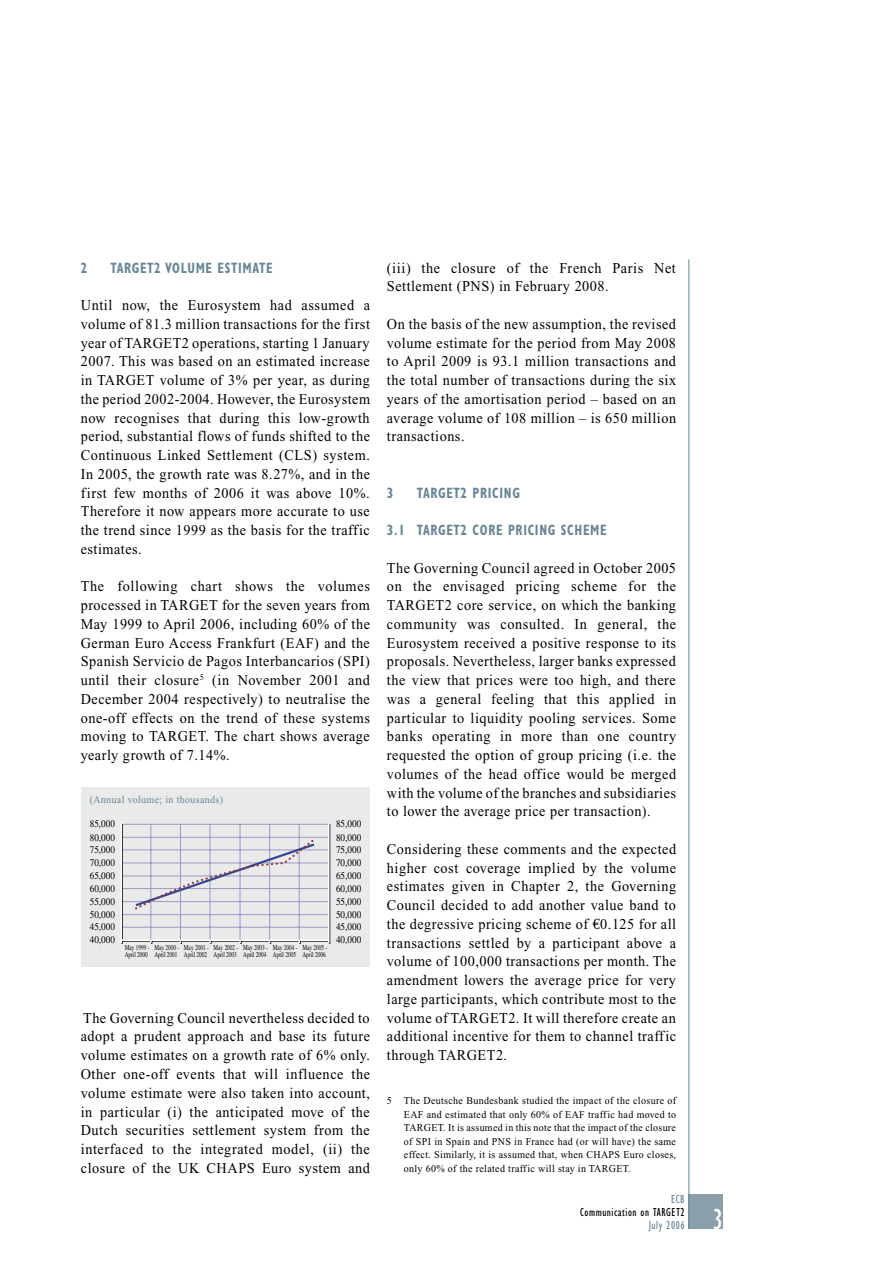
<style>
.page{position:relative;width:893px;height:1263px;background:#fff}
.page>*{position:absolute;margin:0;border:0;box-sizing:border-box;transform-origin:0 0}
.t1{font:condensed 30px "Gill Sans";color:#fff;scale:.95 1}
.Grundtext{font:15px/18.8px "Times New Roman";letter-spacing:.035em;color:#000;text-align:justify;scale:.95 1}
.Head_2{font:700 condensed 15px "Gill Sans";letter-spacing:.05em;color:#688594;scale:.85 1}
.Head_3{font:700 condensed 15px "Gill Sans";letter-spacing:.05em;color:#688594;scale:.85 1}
.t2{font:condensed 12px "Gill Sans";letter-spacing:.05em;color:#000;scale:.95 1}
.t3{font:condensed 12px "Gill Sans";letter-spacing:.05em;color:#688594;scale:.95 1}
.Fußnote_Text{font:10.5px/13.5px "Times New Roman";letter-spacing:.035em;color:#000;text-align:justify;scale:.95 1}
.Boxunt_head{font:10.5px "Times New Roman";letter-spacing:.035em;color:#688594;scale:.95 1}
.t4{font:10.05px/12.9px "Times";letter-spacing:.005em;color:#000;text-align:justify;scale:.9 1}
.t5{font:7.5px/7.5px "Times";letter-spacing:.005em;color:#000;scale:.7 1}
.s1{font-family:"Euro Serif"}
</style>
<div class="page">
<div style="left:689px;top:1195px;width:34px;height:34px;background:#8b9fab"></div>
<hr style="left:689px;top:259px;width:1px;height:970px;background:#688594">
<div style="left:81px;top:787px;width:289px;height:179px;background:#eaeaea"></div>
<hr style="left:121px;top:927px;width:208px;height:1px;background:#9a9bc5">
<hr style="left:121px;top:914px;width:208px;height:1px;background:#9a9bc5">
<hr style="left:121px;top:901px;width:208px;height:1px;background:#9a9bc5">
<hr style="left:121px;top:888px;width:208px;height:1px;background:#9a9bc5">
<hr style="left:121px;top:876px;width:208px;height:1px;background:#9a9bc5">
<hr style="left:121px;top:863px;width:208px;height:1px;background:#9a9bc5">
<hr style="left:121px;top:850px;width:208px;height:1px;background:#9a9bc5">
<hr style="left:121px;top:837px;width:208px;height:1px;background:#9a9bc5">
<hr style="left:121px;top:824px;width:208px;height:1px;background:#9a9bc5">
<hr style="left:151px;top:824px;width:1px;height:116px;background:#9a9bc5">
<hr style="left:180px;top:824px;width:1px;height:116px;background:#9a9bc5">
<hr style="left:210px;top:824px;width:1px;height:116px;background:#9a9bc5">
<hr style="left:240px;top:824px;width:1px;height:116px;background:#9a9bc5">
<hr style="left:269px;top:824px;width:1px;height:116px;background:#9a9bc5">
<hr style="left:299px;top:824px;width:1px;height:116px;background:#9a9bc5">
<hr style="left:122px;top:940px;width:208px;height:2px;background:#000">
<hr style="left:121px;top:825px;width:2px;height:116px;background:#000">
<hr style="left:121px;top:939px;width:208px;height:2px;background:#fff">
<hr style="left:121px;top:824px;width:1px;height:116px;background:#fff">
<hr style="left:328px;top:824px;width:2px;height:116px;background:#fff">
<svg style="left:133px;top:836px;width:184px;height:75px"></svg>
<p class="Head_2" style="left:81px;top:259px;width:9px">2</p>
<p class="Head_2" style="left:111px;top:259px;width:192px">TARGET2 VOLUME ESTIMATE</p>
<p class="Grundtext" style="left:81px;top:296px;width:306px">Until now, the Eurosystem had assumed a volume of 81.3 million transactions for the first year of TARGET2 operations, starting 1 January 2007. This was based on an estimated increase in TARGET volume of 3% per year, as during the period 2002-2004. However, the Eurosystem now recognises that during this low-growth period, substantial flows of funds shifted to the Continuous Linked Settlement (CLS) system.<br>In 2005, the growth rate was 8.27%, and in the first few months of 2006 it was above 10%.<br>Therefore it now appears more accurate to use the trend since 1999 as the basis for the traffic estimates.</p>
<p class="Grundtext" style="left:81px;top:577px;width:306px">The following chart shows the volumes processed in TARGET for the seven years from May 1999 to April 2006, including 60% of the German Euro Access Frankfurt (EAF) and the Spanish Servicio de Pagos Interbancarios (SPI) until their closure<sup>5</sup> (in November 2001 and December 2004 respectively) to neutralise the one-off effects on the trend of these systems moving to TARGET. The chart shows average yearly growth of 7.14%.</p>
<p class="Boxunt_head" style="left:90px;top:794px;width:142px">(Annual volume; in thousands)</p>
<p class="t4" style="left:90px;top:818px;width:30px">85,000<br>80,000<br>75,000<br>70,000<br>65,000<br>60,000<br>55,000<br>50,000</p>
<p class="t4" style="left:90px;top:920px;width:30px">45,000<br>40,000</p>
<p class="t4" style="left:336px;top:818px;width:30px">85,000<br>80,000<br>75,000<br>70,000<br>65,000<br>60,000<br>55,000<br>50,000</p>
<p class="t4" style="left:336px;top:920px;width:30px">45,000<br>40,000</p>
<p class="t5" style="left:125px;top:943px;width:37px">May 1999 -<br>April 2000</p>
<p class="t5" style="left:154px;top:943px;width:37px">May 2000 -<br>April 2001</p>
<p class="t5" style="left:184px;top:943px;width:37px">May 2001 -<br>April 2002</p>
<p class="t5" style="left:214px;top:943px;width:37px">May 2002 -<br>April 2003</p>
<p class="t5" style="left:243px;top:943px;width:37px">May 2003 -<br>April 2004</p>
<p class="t5" style="left:273px;top:943px;width:37px">May 2004 -<br>April 2005</p>
<p class="t5" style="left:302px;top:943px;width:37px">May 2005 -<br>April 2006</p>
<p class="Grundtext" style="left:81px;top:1008px;width:306px">The Governing Council nevertheless decided to adopt a prudent approach and base its future volume estimates on a growth rate of 6% only.<br>Other one-off events that will influence the volume estimate were also taken into account, in particular (i) the anticipated move of the Dutch securities settlement system from the interfaced to the integrated model, (ii) the closure of the UK CHAPS Euro system and</p>
<p class="Grundtext" style="left:387px;top:258px;width:306px">(iii) the closure of the French Paris Net<br>Settlement (PNS) in February 2008.</p>
<p class="Grundtext" style="left:387px;top:314px;width:306px">On the basis of the new assumption, the revised volume estimate for the period from May 2008 to April 2009 is 93.1 million transactions and the total number of transactions during the six years of the amortisation period – based on an average volume of 108 million – is 650 million transactions.</p>
<p class="Head_2" style="left:387px;top:484px;width:9px">3</p>
<p class="Head_2" style="left:417px;top:484px;width:123px">TARGET2 PRICING</p>
<p class="Head_3" style="left:387px;top:521px;width:260px">3.1 TARGET2 CORE PRICING SCHEME</p>
<p class="Grundtext" style="left:387px;top:558px;width:306px">The Governing Council agreed in October 2005 on the envisaged pricing scheme for the TARGET2 core service, on which the banking community was consulted. In general, the Eurosystem received a positive response to its proposals. Nevertheless, larger banks expressed the view that prices were too high, and there was a general feeling that this applied in particular to liquidity pooling services. Some banks operating in more than one country requested the option of group pricing (i.e. the volumes of the head office would be merged with the volume of the branches and subsidiaries to lower the average price per transaction).</p>
<p class="Grundtext" style="left:387px;top:839px;width:306px">Considering these comments and the expected higher cost coverage implied by the volume estimates given in Chapter 2, the Governing Council decided to add another value band to the degressive pricing scheme of <span class="s1">€</span>0.125 for all transactions settled by a participant above a volume of 100,000 transactions per month. The amendment lowers the average price for very large participants, which contribute most to the volume of TARGET2. It will therefore create an additional incentive for them to channel traffic through TARGET2.</p>
<p class="Fußnote_Text" style="left:404px;top:1094px;width:288px;text-indent:-17px">5 The Deutsche Bundesbank studied the impact of the closure of EAF and estimated that only 60% of EAF traffic had moved to TARGET. It is assumed in this note that the impact of the closure of SPI in Spain and PNS in France had (or will have) the same effect. Similarly, it is assumed that, when CHAPS Euro closes, only 60% of the related traffic will stay in TARGET.</p>
<p class="t3" style="left:671px;top:1193px;width:16px">ECB</p>
<p class="t2" style="left:580px;top:1205px;width:111px">Communication on TARGET2</p>
<p class="t3" style="left:649px;top:1218px;width:39px">July 2006</p>
<h1 class="t1" style="left:713px;top:1203px;width:12px">3</h1>
</div>
